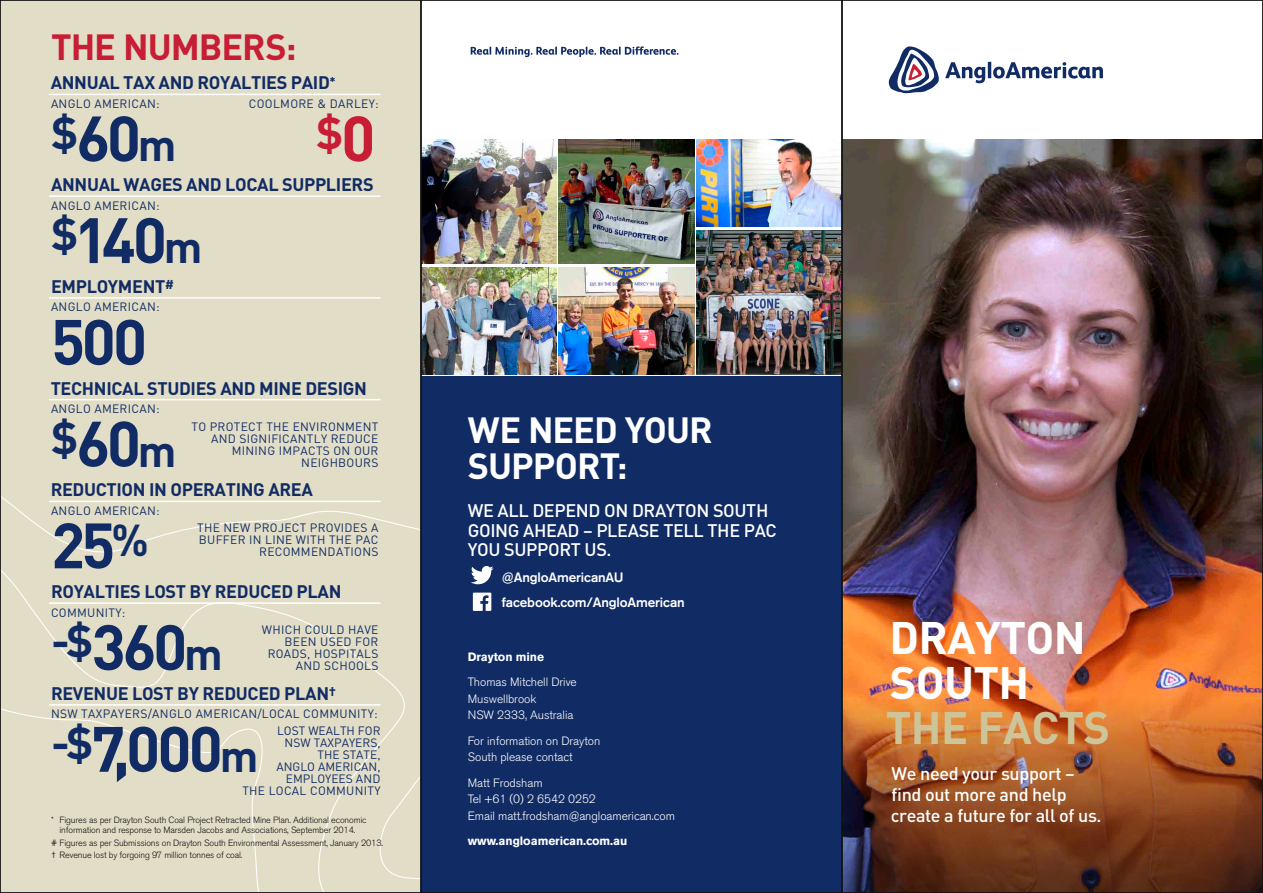
<style>
.page{position:relative;width:1263px;height:893px;background:#fff}
.page>*{position:absolute;margin:0;border:0;box-sizing:border-box;transform-origin:0 0}
.ANG__Info_No__Smalle{font:700 63px "DIN";letter-spacing:-.045em;color:#112c65}
.t1{font:700 45px/45px "DIN";letter-spacing:-.015em;color:#fff}
.ANG__Info_No__Smalle-2{font:700 44.1px "DIN";color:#112c65}
.ANG__Info_No__Smalle-3{font:700 44.1px "DIN";color:#c81e35}
.H00_-_FS_Header_35{font:700 36px/36px "DIN";letter-spacing:-.025em;color:#fff}
.H00_-_FS_Header_35-2{font:700 36px "DIN";letter-spacing:-.025em;color:#c81e35}
.H01_-_Subhead_15{font:700 18px "DIN";letter-spacing:-.02em;color:#112c65}
.H01_-_Subhead_15-2{font:500 18px/19.5px "DIN";letter-spacing:-.02em;color:#fff}
.Subheading_12pt_Whit{font:500 18px/21px "DIN";letter-spacing:-.02em;color:#fff}
.Normal_-_Text{font:500 13.5px "Akzidenz Grotesk BE";letter-spacing:-.01em;color:#fff}
.Diagram__Box_Head__S{font:12px/12px "DIN";letter-spacing:.025em;color:#112c65;text-align:right}
.Address{font:300 12px/16.5px "Akzidenz Grotesk BE";letter-spacing:-.005em;color:#fff}
.Diagram__Box_Head__S-2{font:12px/12px "DIN";color:#112c65;text-align:right}
.Address-2{font:700 12px "Akzidenz Grotesk BE";letter-spacing:-.005em;color:#fff}
.ANG__Note{font:300 9px/10.2px "Akzidenz Grotesk BE";letter-spacing:-.015em;color:#121212;text-align:center}
.s1{font-size:63px}
.s2{font-size:44.1px}
.s3{color:#cec499}
</style>
<div class="page">
<div style="left:0;top:0;width:421px;height:893px;background:#e2ddc6"></div>
<svg style="left:2px;top:400px;width:417px;height:491px"></svg>
<img style="left:844px;top:139px;width:417px;height:353px">
<div style="left:421px;top:376px;width:421px;height:517px;background:#112c65"></div>
<svg style="left:889px;top:46px;width:214px;height:48px"></svg>
<svg style="left:471px;top:46px;width:207px;height:11px"></svg>
<hr style="left:49px;top:195px;width:332px;height:2px;background:#fff">
<hr style="left:49px;top:297px;width:332px;height:2px;background:#fff">
<img style="left:844px;top:492px;width:417px;height:399px">
<img style="left:559px;top:267px;width:135px;height:107px">
<img style="left:559px;top:139px;width:135px;height:125px">
<img style="left:423px;top:139px;width:133px;height:125px">
<img style="left:423px;top:267px;width:133px;height:107px">
<img style="left:696px;top:139px;width:144px;height:88px">
<img style="left:696px;top:230px;width:144px;height:144px">
<hr style="left:49px;top:94px;width:332px;height:1px;background:#fff">
<hr style="left:49px;top:399px;width:332px;height:1px;background:#fff">
<hr style="left:49px;top:501px;width:332px;height:1px;background:#fff">
<hr style="left:49px;top:602px;width:332px;height:2px;background:#fff">
<svg style="left:471px;top:566px;width:22px;height:18px"></svg>
<svg style="left:473px;top:593px;width:18px;height:18px"></svg>
<hr style="left:49px;top:704px;width:332px;height:2px;background:#fff">
<p class="H00_-_FS_Header_35-2" style="left:51px;top:23px;width:247px">THE NUMBERS:</p>
<p class="H01_-_Subhead_15" style="left:51px;top:71px;width:287px">ANNUAL TAX AND ROYALTIES PAID<sup>*</sup></p>
<p class="Diagram__Box_Head__S" style="left:51px;top:97px;width:110px">ANGLO AMERICAN:</p>
<p class="ANG__Info_No__Smalle-2" style="left:51px;top:110px;width:127px">$<span class="s1">60</span>m</p>
<p class="Diagram__Box_Head__S" style="left:249px;top:97px;width:131px">COOLMORE &amp; DARLEY:</p>
<p class="ANG__Info_No__Smalle-3" style="left:316px;top:104px;width:61px">$<span class="s1">0</span></p>
<p class="H01_-_Subhead_15" style="left:51px;top:173px;width:324px">ANNUAL WAGES AND LOCAL SUPPLIERS</p>
<p class="Diagram__Box_Head__S" style="left:51px;top:199px;width:110px">ANGLO AMERICAN:</p>
<p class="ANG__Info_No__Smalle" style="left:51px;top:199px;width:153px"><sup>$</sup>140<span class="s2">m</span></p>
<p class="H01_-_Subhead_15" style="left:51px;top:275px;width:124px">EMPLOYMENT<sup>#</sup></p>
<p class="Diagram__Box_Head__S" style="left:51px;top:301px;width:110px">ANGLO AMERICAN:</p>
<p class="ANG__Info_No__Smalle" style="left:51px;top:301px;width:98px">500</p>
<p class="H01_-_Subhead_15" style="left:51px;top:376px;width:318px">TECHNICAL STUDIES AND MINE DESIGN</p>
<p class="Diagram__Box_Head__S" style="left:192px;top:420px;width:188px">TO PROTECT THE ENVIRONMENT<br>AND SIGNIFICANTLY REDUCE<br>MINING IMPACTS ON OUR<br>NEIGHBOURS</p>
<p class="Diagram__Box_Head__S" style="left:51px;top:403px;width:110px">ANGLO AMERICAN:</p>
<p class="ANG__Info_No__Smalle-2" style="left:51px;top:415px;width:127px">$<span class="s1">60</span>m</p>
<p class="H01_-_Subhead_15" style="left:51px;top:478px;width:264px">REDUCTION IN OPERATING AREA</p>
<p class="Diagram__Box_Head__S" style="left:197px;top:522px;width:183px">THE NEW PROJECT PROVIDES A<br>BUFFER IN LINE WITH THE PAC<br>RECOMMENDATIONS</p>
<p class="Diagram__Box_Head__S" style="left:51px;top:504px;width:110px">ANGLO AMERICAN:</p>
<p class="ANG__Info_No__Smalle" style="left:51px;top:504px;width:99px">25<sup>%</sup></p>
<p class="H01_-_Subhead_15" style="left:51px;top:580px;width:292px">ROYALTIES LOST BY REDUCED PLAN</p>
<p class="Diagram__Box_Head__S" style="left:262px;top:623px;width:118px">WHICH COULD HAVE<br>BEEN USED FOR<br>ROADS, HOSPITALS<br>AND SCHOOLS</p>
<p class="Diagram__Box_Head__S" style="left:51px;top:606px;width:76px">COMMUNITY:</p>
<p class="ANG__Info_No__Smalle-2" style="left:51px;top:613px;width:173px">-$<span class="s1">360</span>m</p>
<p class="H01_-_Subhead_15" style="left:51px;top:682px;width:287px">REVENUE LOST BY REDUCED PLAN<sup>†</sup></p>
<p class="Diagram__Box_Head__S-2" style="left:242px;top:725px;width:140px">LOST WEALTH FOR<br>NSW TAXPAYERS,<br>THE STATE,<br>ANGLO AMERICAN,<br>EMPLOYEES AND<br>THE LOCAL COMMUNITY</p>
<p class="Diagram__Box_Head__S" style="left:51px;top:708px;width:328px">NSW TAXPAYERS/ANGLO AMERICAN/LOCAL COMMUNITY:</p>
<p class="ANG__Info_No__Smalle" style="left:51px;top:708px;width:209px"><sup>-$</sup>7,000<span class="s2">m</span></p>
<p class="ANG__Note" style="left:51px;top:815px;width:317px">* Figures as per Drayton South Coal Project Retracted Mine Plan. Additional economic information and response to Marsden Jacobs and Associations, September 2014.</p>
<p class="ANG__Note" style="left:51px;top:837px;width:333px"># Figures as per Submissions on Drayton South Environmental Assessment, January 2013.</p>
<p class="ANG__Note" style="left:51px;top:850px;width:193px">† Revenue lost by forgoing 97 million tonnes of coal.</p>
<p class="H00_-_FS_Header_35" style="left:468px;top:411px;width:246px">WE NEED YOUR<br>SUPPORT:</p>
<p class="H01_-_Subhead_15-2" style="left:468px;top:500px;width:311px">WE ALL DEPEND ON DRAYTON SOUTH<br>GOING AHEAD – PLEASE TELL THE PAC<br>YOU SUPPORT US.</p>
<p class="Normal_-_Text" style="left:502px;top:569px;width:123px">@AngloAmericanAU</p>
<p class="Normal_-_Text" style="left:502px;top:594px;width:185px">facebook.com/AngloAmerican</p>
<p class="Address-2" style="left:468px;top:650px;width:78px">Drayton mine</p>
<p class="Address" style="left:468px;top:674px;width:111px">Thomas Mitchell Drive<br>Muswellbrook<br>NSW 2333, Australia</p>
<p class="Address" style="left:468px;top:733px;width:134px">For information on Drayton<br>South please contact</p>
<p class="Address" style="left:468px;top:775px;width:209px">Matt Frodsham<br>Tel +61 (0) 2 6542 0252<br>Email matt.frodsham@angloamerican.com</p>
<p class="Address-2" style="left:468px;top:834px;width:161px">www.angloamerican.com.au</p>
<p class="t1" style="left:886px;top:613px;width:226px">DRAYTON<br>SOUTH<br><span class="s3">THE FACTS</span></p>
<p class="Subheading_12pt_Whit" style="left:891px;top:762px;width:212px">We need your support – find out more and help create a future for all of us.</p>
</div>
